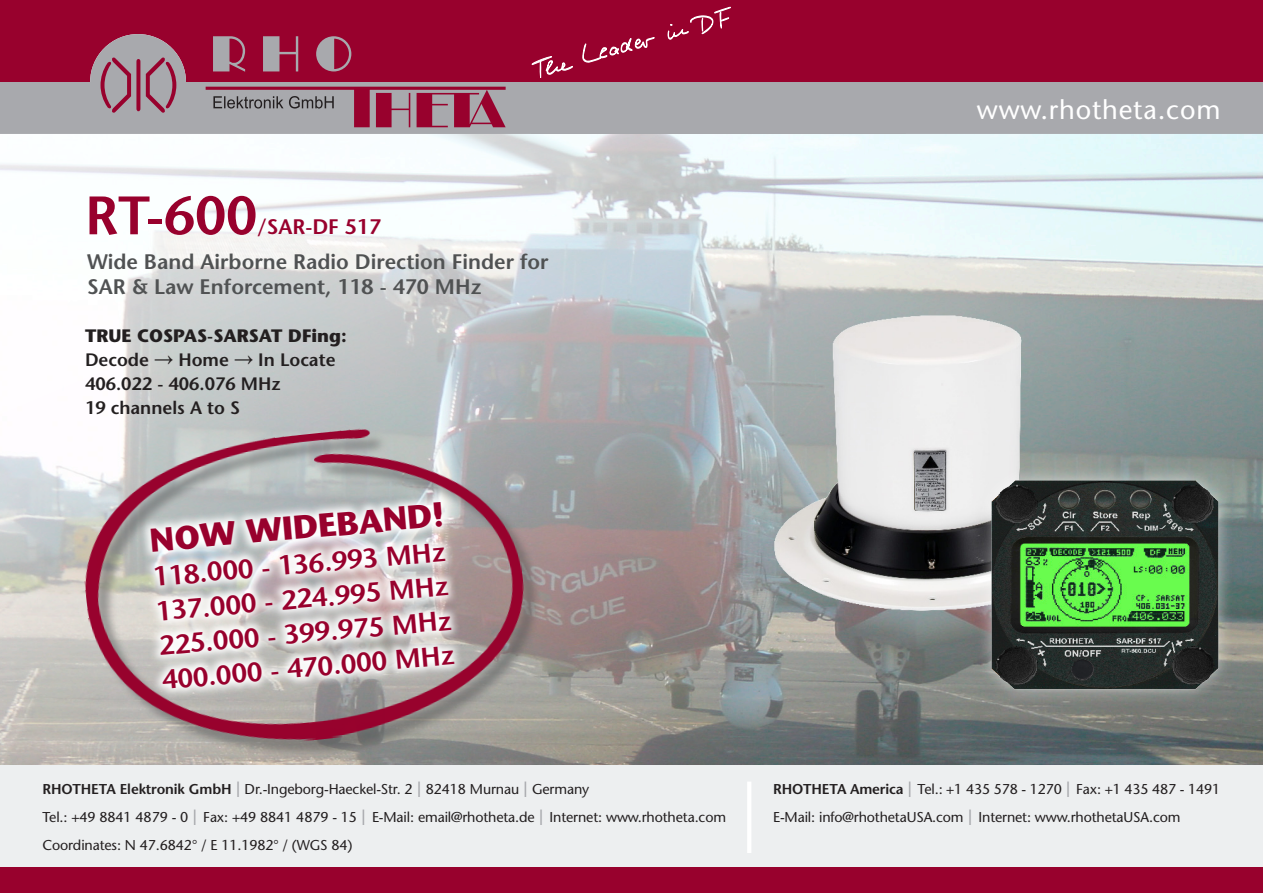
<style>
.page{position:relative;width:1263px;height:893px;background:#fff}
.page>*{position:absolute;margin:0;border:0;box-sizing:border-box;transform-origin:0 0}
.t1{font:600 54px "Stone Sans";color:#98012d}
.t2{font:700 33px "Stone Sans";color:#98012d}
.t3{font:600 27px/34.5px "Stone Sans";color:#98012d;text-align:justify}
.t4{font:27px "Stone Sans";letter-spacing:.03em;color:#fff}
.t5{font:600 21px/25.5px "Stone Sans";color:#505253}
.t6{font:600 21px "Stone Sans";color:#98012d}
.t7{font:600 18px/24px "Stone Sans";color:#231f20}
.t8{font:14.25px "Stone Sans";letter-spacing:-.01em;color:#231f20}
.s1{font-weight:700}
.s2{font-family:"Arial";font-weight:700;font-size:24px}
.s3{font-weight:600}
.s4{font-size:21px;color:#a8a9ad}
</style>
<div class="page">
<img style="left:0;top:134px;width:1263px;height:631px">
<div style="left:0;top:0;width:531px;height:34px;background:#98012d"></div>
<svg style="left:0;top:34px;width:531px;height:100px;background:#9f4f68"></svg>
<svg style="left:213px;top:36px;width:138px;height:36px;background:#9e4561"></svg>
<svg style="left:101px;top:56px;width:75px;height:58px;background:#a37d8c"></svg>
<svg style="left:206px;top:87px;width:300px;height:40px;background:#9e7181"></svg>
<div style="left:766px;top:0;width:497px;height:34px;background:#98012d"></div>
<svg style="left:766px;top:34px;width:497px;height:100px;background:#a0586f"></svg>
<div style="left:0;top:765px;width:1263px;height:105px;background:#edeff0"></div>
<div style="left:0;top:867px;width:1263px;height:26px;background:#98012d"></div>
<hr style="left:747px;top:782px;width:4px;height:71px;background:#fff">
<svg style="left:531px;top:0;width:235px;height:134px;background:#a04863"></svg>
<img style="left:72px;top:413px;width:465px;height:349px">
<img style="left:728px;top:285px;width:415px;height:360px">
<div style="left:977px;top:465px;width:256px;height:239px;background:#fff;opacity:.6"></div>
<img style="left:991px;top:480px;width:227px;height:209px">
<h1 class="t1" style="left:85px;top:182px;width:174px">RT-600</h1>
<h3 class="t6" style="left:257px;top:214px;width:125px">/SAR-DF 517</h3>
<h3 class="t5" style="left:87px;top:248px;width:463px">Wide Band Airborne Radio Direction Finder for<br>SAR &amp; Law Enforcement, 118 - 470 MHz</h3>
<p class="t7" style="left:85px;top:324px;width:263px"><span class="s1">TRUE COSPAS-SARSAT DFing:<br></span>Decode <span class="s2">→</span> Home <span class="s2">→</span> In Locate<br>406.022 - 406.076 MHz<br>19 channels A to S</p>
<h2 class="t2" style="left:148px;top:520px;width:297px;rotate:-5deg">NOW WIDEBAND!</h2>
<h3 class="t3" style="left:152px;top:559px;width:295px;rotate:-5deg">118.000 - 136.993 MHz 137.000 - 224.995 MHz 225.000 - 399.975 MHz 400.000 - 470.000 MHz</h3>
<h3 class="t4" style="left:977px;top:93px;width:245px">www.rhotheta.com</h3>
<p class="t8" style="left:43px;top:780px;width:548px"><span class="s3">RHOTHETA Elektronik GmbH</span> <span class="s4">|</span> Dr.-Ingeborg-Haeckel-Str. 2 <span class="s4">|</span> 82418 Murnau <span class="s4">|</span> Germany</p>
<p class="t8" style="left:773px;top:780px;width:449px"><span class="s3">RHOTHETA America</span> <span class="s4">|</span> Tel.: +1 435 578 - 1270 <span class="s4">|</span> Fax: +1 435 487 - 1491</p>
<p class="t8" style="left:43px;top:808px;width:685px">Tel.: +49 8841 4879 - 0 <span class="s4">|</span> Fax: +49 8841 4879 - 15 <span class="s4">|</span> E-Mail: email@rhotheta.de <span class="s4">|</span> Internet: www.rhotheta.com</p>
<p class="t8" style="left:773px;top:808px;width:409px">E-Mail: info@rhothetaUSA.com <span class="s4">|</span> Internet: www.rhothetaUSA.com</p>
<p class="t8" style="left:43px;top:836px;width:312px">Coordinates: N 47.6842° / E 11.1982° / (WGS 84)</p>
</div>
